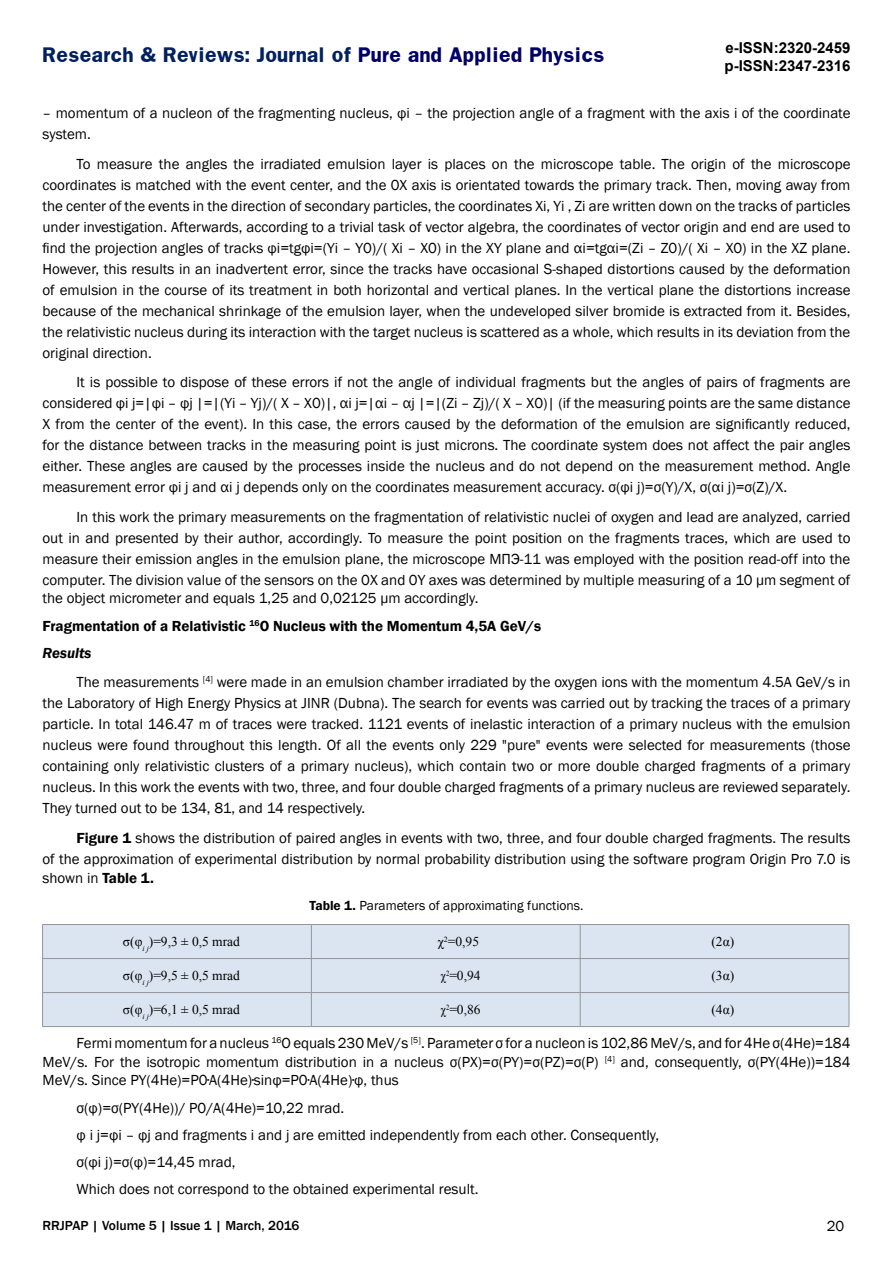
<style>
.page{position:relative;width:893px;height:1263px;background:#fff}
.page>*{position:absolute;margin:0;border:0;box-sizing:border-box;transform-origin:0 0}
.t1{font:700 18px "Franklin";color:#002060}
.t2{font:15px/21px "Franklin Gothic";color:#000;text-align:justify}
.t3{font:600 15px/27.3px "Franklin Gothic";color:#000}
.t4{font:700 15px/18px "Arial";color:#000}
.t5{font:13.5px "Times New Roman";color:#000}
.t6{font:13.5px "Franklin Gothic";color:#000}
.t7{font:500 13.5px "Franklin Gothic";color:#000}
.t8{font:13.5px "Times New Roman";color:#000;scale:.84 1}
.s1{color:#006}
.s2{font-weight:400}
.s3{font-style:italic}
.s4{font-weight:600}
</style>
<div class="page">
<div style="left:43px;top:925px;width:806px;height:101px;background:#dbe5f1"></div>
<hr style="left:43px;top:924px;width:268px;height:1px;background:#939598">
<hr style="left:42px;top:924px;width:1px;height:34px;background:#939598">
<hr style="left:311px;top:924px;width:269px;height:1px;background:#939598">
<hr style="left:311px;top:924px;width:1px;height:34px;background:#939598">
<hr style="left:580px;top:924px;width:269px;height:1px;background:#939598">
<hr style="left:580px;top:924px;width:1px;height:34px;background:#939598">
<hr style="left:849px;top:924px;width:1px;height:34px;background:#939598">
<hr style="left:43px;top:958px;width:268px;height:1px;background:#939598">
<hr style="left:42px;top:958px;width:1px;height:34px;background:#939598">
<hr style="left:311px;top:958px;width:269px;height:1px;background:#939598">
<hr style="left:311px;top:958px;width:1px;height:34px;background:#939598">
<hr style="left:580px;top:958px;width:269px;height:1px;background:#939598">
<hr style="left:580px;top:958px;width:1px;height:34px;background:#939598">
<hr style="left:849px;top:958px;width:1px;height:34px;background:#939598">
<hr style="left:43px;top:992px;width:268px;height:1px;background:#939598">
<hr style="left:42px;top:992px;width:1px;height:34px;background:#939598">
<hr style="left:311px;top:992px;width:269px;height:1px;background:#939598">
<hr style="left:311px;top:992px;width:1px;height:34px;background:#939598">
<hr style="left:580px;top:992px;width:269px;height:1px;background:#939598">
<hr style="left:580px;top:992px;width:1px;height:34px;background:#939598">
<hr style="left:849px;top:992px;width:1px;height:34px;background:#939598">
<hr style="left:43px;top:1026px;width:268px;height:1px;background:#939598">
<hr style="left:311px;top:1026px;width:269px;height:1px;background:#939598">
<hr style="left:580px;top:1026px;width:269px;height:1px;background:#939598">
<p class="t1" style="left:43px;top:43px;width:563px">Research &amp; Reviews: Journal of <span class="s1">Pure and Applied Physics</span></p>
<p class="t4" style="left:724px;top:39px;width:127px">e-ISSN:2320-2459 p-ISSN:2347-2316</p>
<p class="t2" style="left:43px;top:103px;width:809px">– momentum of a nucleon of the fragmenting nucleus, φi – the projection angle of a fragment with the axis i of the coordinate system.</p>
<p class="t2" style="left:43px;top:153px;width:809px;text-indent:34px">To measure the angles the irradiated emulsion layer is places on the microscope table. The origin of the microscope coordinates is matched with the event center, and the 0Х axis is orientated towards the primary track. Then, moving away from the center of the events in the direction of secondary particles, the coordinates Xi, Yi , Zi are written down on the tracks of particles under investigation. Afterwards, according to a trivial task of vector algebra, the coordinates of vector origin and end are used to find the projection angles of tracks φi=tgφi=(Yi – Y0)/( Xi – X0) in the XY plane and αi=tgαi=(Zi – Z0)/( Xi – X0) in the XZ plane.<br>However, this results in an inadvertent error, since the tracks have occasional S-shaped distortions caused by the deformation of emulsion in the course of its treatment in both horizontal and vertical planes. In the vertical plane the distortions increase because of the mechanical shrinkage of the emulsion layer, when the undeveloped silver bromide is extracted from it. Besides, the relativistic nucleus during its interaction with the target nucleus is scattered as a whole, which results in its deviation from the original direction.</p>
<p class="t2" style="left:43px;top:372px;width:809px;text-indent:34px">It is possible to dispose of these errors if not the angle of individual fragments but the angles of pairs of fragments are considered φi j=|φi – φj |=|(Yi – Yj)/( X – X0)|, αi j=|αi – αj |=|(Zi – Zj)/( X – X0)| (if the measuring points are the same distance X from the center of the event). In this case, the errors caused by the deformation of the emulsion are significantly reduced, for the distance between tracks in the measuring point is just microns. The coordinate system does not affect the pair angles either. These angles are caused by the processes inside the nucleus and do not depend on the measurement method. Angle measurement error φi j and αi j depends only on the coordinates measurement accuracy. σ(φi j)=σ(Y)/X, σ(αi j)=σ(Z)/X.</p>
<p class="t2" style="left:43px;top:506px;width:809px;text-indent:34px">In this work the primary measurements on the fragmentation of relativistic nuclei of oxygen and lead are analyzed, carried out in and presented by their author, accordingly. To measure the point position on the fragments traces, which are used to measure their emission angles in the emulsion plane, the microscope МПЭ-11 was employed with the position read-off into the computer. The division value of the sensors on the 0X and 0Y axes was determined by multiple measuring of a 10 µm segment of</p>
<p class="t3" style="left:43px;top:585px;width:500px"><span class="s2">the object micrometer and equals 1,25 and 0,02125 µm accordingly.<br></span>Fragmentation of a Relativistic <sup>16</sup>О Nucleus with the Momentum 4,5A GeV/s<br><span class="s3">Results</span></p>
<p class="t2" style="left:43px;top:672px;width:809px;text-indent:34px">The measurements <sup>[4]</sup> were made in an emulsion chamber irradiated by the oxygen ions with the momentum 4.5A GeV/s in the Laboratory of High Energy Physics at JINR (Dubna). The search for events was carried out by tracking the traces of a primary particle. In total 146.47 m of traces were tracked. 1121 events of inelastic interaction of a primary nucleus with the emulsion nucleus were found throughout this length. Of all the events only 229 "pure" events were selected for measurements (those containing only relativistic clusters of a primary nucleus), which contain two or more double charged fragments of a primary nucleus. In this work the events with two, three, and four double charged fragments of a primary nucleus are reviewed separately.<br>They turned out to be 134, 81, and 14 respectively.</p>
<p class="t2" style="left:43px;top:828px;width:809px;text-align:right"><span class="s4">Figure 1</span> shows the distribution of paired angles in events with two, three, and four double charged fragments. The results<br>of the approximation of experimental distribution by normal probability distribution using the software program Origin Pro 7.0 is</p>
<p class="t2" style="left:43px;top:867px;width:113px">shown in <span class="s4">Table 1.</span></p>
<p class="t6" style="left:309px;top:897px;width:275px"><span class="s4">Table 1.</span> Parameters of approximating functions.</p>
<p class="t5" style="left:123px;top:933px;width:119px">σ(φ<sub>i</sub> <sub>j</sub>)=9,3 ± 0,5 mrad</p>
<p class="t5" style="left:438px;top:932px;width:43px">χ<sup>2</sup>=0,95</p>
<p class="t5" style="left:711px;top:932px;width:24px">(2α)</p>
<p class="t5" style="left:123px;top:967px;width:119px">σ(φ<sub>i</sub> <sub>j</sub>)=9,5 ± 0,5 mrad</p>
<p class="t8" style="left:441px;top:967px;width:49px">χ<sup>2</sup>=0,94</p>
<p class="t5" style="left:711px;top:967px;width:24px">(3α)</p>
<p class="t5" style="left:123px;top:1001px;width:119px">σ(φ<sub>i</sub> <sub>j</sub>)=6,1 ± 0,5 mrad</p>
<p class="t8" style="left:441px;top:1001px;width:49px">χ<sup>2</sup>=0,86</p>
<p class="t5" style="left:711px;top:1001px;width:24px">(4α)</p>
<p class="t2" style="left:43px;top:1034px;width:809px;line-height:18.8px;text-indent:34px">Fermi momentum for a nucleus <sup>16</sup>О equals 230 MeV/s <sup>[5]</sup>. Parameter σ for a nucleon is 102,86 MeV/s, and for 4Не σ(4Не)=184<br>MeV/s. For the isotropic momentum distribution in a nucleus σ(РХ)=σ(РY)=σ(РZ)=σ(Р) <sup>[4]</sup> and, consequently, σ(РY(4Не))=184<br>MeV/s. Since РY(4Не)=Р0∙А(4Не)∙sinφ=Р0∙А(4Не)∙φ, thus</p>
<p class="t2" style="left:77px;top:1094px;width:584px;line-height:27.3px;text-align:left">σ(φ)=σ(РY(4Не))/ Р0/А(4Не)=10,22 mrad.<br>φ i j=φi – φj and fragments i and j are emitted independently from each other. Consequently, σ(φi j)=σ(φ)=14,45 mrad,<br>Which does not correspond to the obtained experimental result.</p>
<p class="t7" style="left:43px;top:1217px;width:258px">RRJPAP | Volume 5 | Issue 1 | March, 2016</p>
<p class="t2" style="left:827px;top:1216px;width:19px">20</p>
</div>
